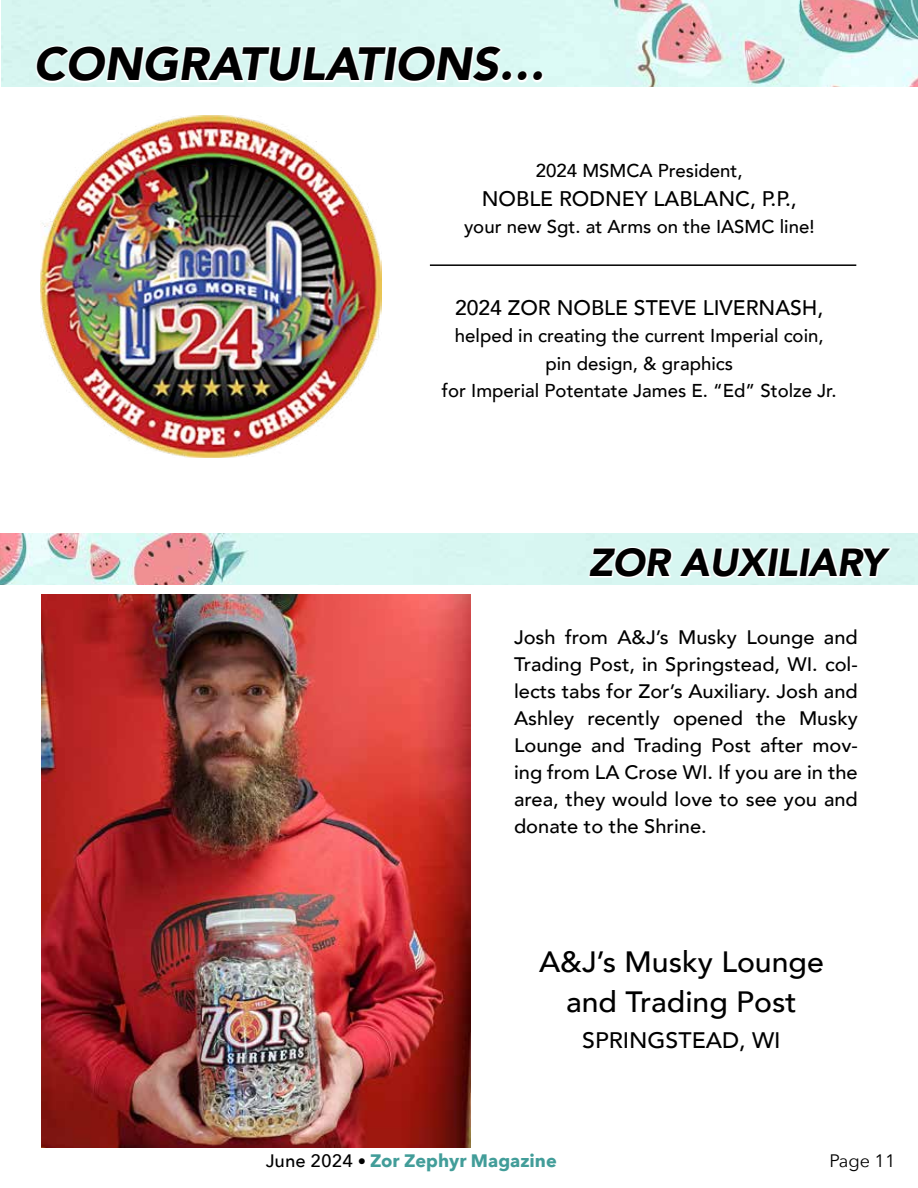
<style>
.page{position:relative;width:918px;height:1188px;background:#fff}
.page>*{position:absolute;margin:0;border:0;box-sizing:border-box;transform-origin:0 0}
.t1{font:italic 900 46.5px "Avenir";color:#000}
.t2{font:italic 900 39px "Avenir";letter-spacing:-.01em;color:#000}
.t3{font:500 29.25px/39.8px "Avenir";color:#000;text-align:center}
.t4{font:500 22.35px "Avenir";color:#000}
.t5{font:500 21.15px "Avenir";color:#000}
.t6{font:500 19.5px/27px "Avenir";color:#000;text-align:justify}
.t7{font:500 18.6px/27.3px "Avenir";color:#000;text-align:center}
.t8{font:700 18px "Avenir Next";color:#429d99}
.t9{font:18px "Avenir Next";color:#000}
.s1{font-weight:500;color:#000}
.s2{font-weight:600;font-size:16.5px;color:#000}
</style>
<div class="page">
<img style="left:1px;top:0;width:917px;height:86px">
<svg style="left:36px;top:45px;width:508px;height:37px"></svg>
<img style="left:41px;top:116px;width:341px;height:341px">
<img style="left:0;top:534px;width:918px;height:51px">
<svg style="left:588px;top:546px;width:304px;height:32px"></svg>
<img style="left:41px;top:594px;width:429px;height:554px">
<hr style="left:430px;top:264px;width:426px;height:2px;background:#000">
<h1 class="t1" style="left:34px;top:26px;width:513px">CONGRATULATIONS…</h1>
<p class="t7" style="left:536px;top:156px;width:208px">2024 MSMCA President,</p>
<p class="t5" style="left:482px;top:180px;width:317px">NOBLE RODNEY LABLANC, P.P.,</p>
<p class="t7" style="left:464px;top:212px;width:352px">your new Sgt. at Arms on the IASMC line!</p>
<p class="t5" style="left:455px;top:289px;width:370px">2024 ZOR NOBLE STEVE LIVERNASH,</p>
<p class="t7" style="left:442px;top:321px;width:396px">helped in creating the current Imperial coin, pin design, &amp; graphics<br>for Imperial Potentate James E. “Ed” Stolze Jr.</p>
<h2 class="t2" style="left:588px;top:530px;width:299px">ZOR AUXILIARY</h2>
<p class="t6" style="left:514px;top:623px;width:345px">Josh from A&amp;J’s Musky Lounge and Trading Post, in Springstead, WI. col&shy;lects tabs for Zor’s Auxiliary. Josh and Ashley recently opened the Musky Lounge and Trading Post after mov&shy;ing from LA Crose WI. If you are in the area, they would love to see you and donate to the Shrine.</p>
<h3 class="t3" style="left:539px;top:941px;width:286px">A&amp;J’s Musky Lounge and Trading Post</h3>
<p class="t4" style="left:582px;top:1021px;width:200px">SPRINGSTEAD, WI</p>
<p class="t8" style="left:266px;top:1145px;width:293px"><span class="s1">June 2024</span> <span class="s2">•</span> Zor Zephyr Magazine</p>
<p class="t9" style="left:829px;top:1146px;width:68px">Page 11</p>
</div>
